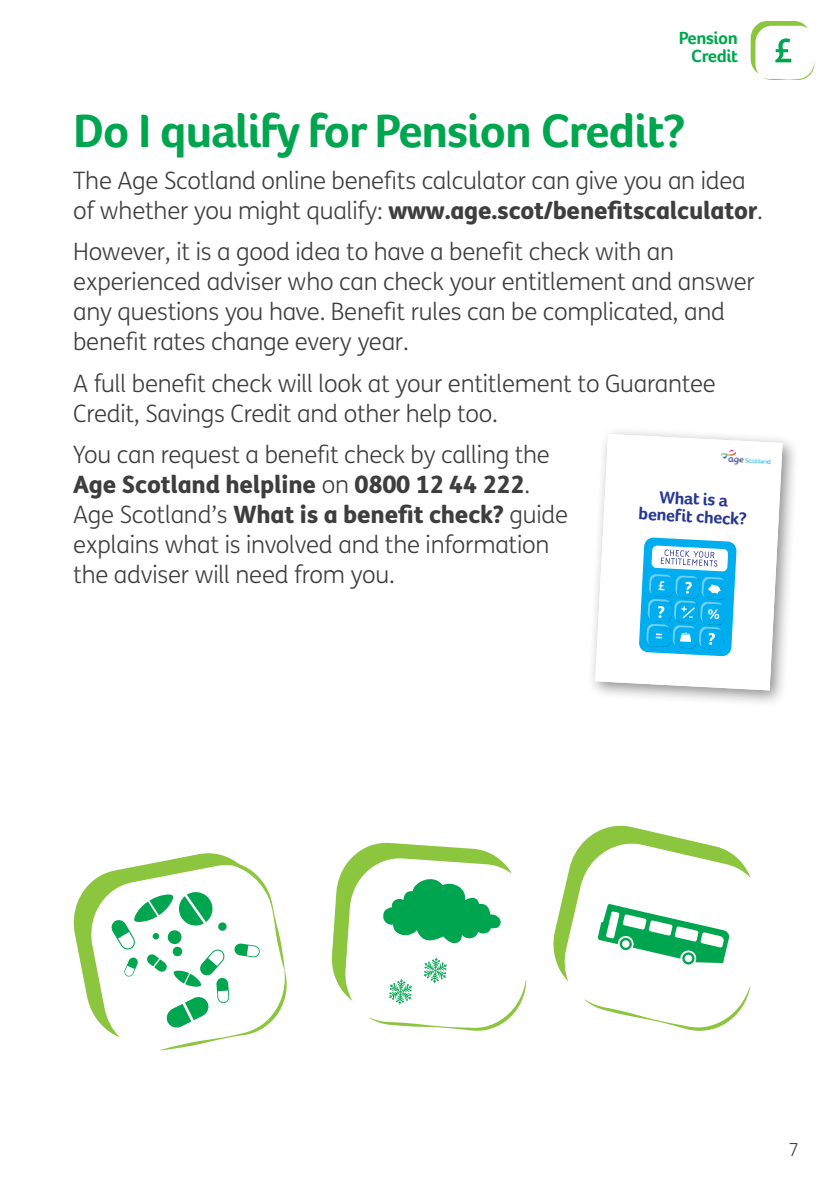
<style>
.page{position:relative;width:840px;height:1191px;background:#fff}
.page>*{position:absolute;margin:0;border:0;box-sizing:border-box;transform-origin:0 0}
.t1{font:700 48px "Foco Age UK";letter-spacing:-.025em;color:#00a54f}
.body{font:300 24px/30px "FS Me";letter-spacing:-.01em;color:#3e3e3f}
.t2{font:700 18px/18px "Foco Age UK";letter-spacing:-.025em;color:#00a54f;text-align:right}
.t3{font:300 18px "FS Me";color:#3e3e3f}
.t4{font:700 17.6px/17.6px "Foco Age UK";color:#283890;text-align:center}
.s1{font-weight:800}
</style>
<div class="page">
<svg style="left:750px;top:21px;width:64px;height:59px"></svg>
<svg style="left:73px;top:853px;width:214px;height:197px"></svg>
<svg style="left:110px;top:891px;width:150px;height:138px"></svg>
<svg style="left:331px;top:842px;width:195px;height:189px"></svg>
<svg style="left:553px;top:825px;width:197px;height:205px"></svg>
<div style="left:586px;top:425px;width:212px;height:282px;background:#231f20;opacity:.5"></div>
<svg style="left:594px;top:434px;width:188px;height:256px"></svg>
<img style="left:716px;top:446px;width:59px;height:21px">
<svg style="left:638px;top:537px;width:98px;height:119px"></svg>
<p class="t2" style="left:678px;top:29px;width:60px">Pension<br>Credit</p>
<p class="t1" style="left:73px;top:103px;width:613px">Do I qualify for Pension Credit?</p>
<p class="body" style="left:73px;top:165px;width:691px">The Age Scotland online benefits calculator can give you an idea of whether you might qualify: <span class="s1">www.age.scot/benefitscalculator</span>.</p>
<p class="body" style="left:73px;top:236px;width:683px">However, it is a good idea to have a benefit check with an experienced adviser who can check your entitlement and answer any questions you have. Benefit rules can be complicated, and benefit rates change every year.</p>
<p class="body" style="left:73px;top:367px;width:644px">A full benefit check will look at your entitlement to Guarantee<br>Credit, Savings Credit and other help too.</p>
<p class="body" style="left:73px;top:439px;width:496px">You can request a benefit check by calling the <span class="s1">Age Scotland helpline</span> on <span class="s1">0800 12 44 222</span>.<br>Age Scotland’s <span class="s1">What is a benefit check?</span> guide explains what is involved and the information the adviser will need from you.</p>
<p class="t4" style="left:639px;top:487px;width:110px;rotate:3deg">What is a benefit check?</p>
<p class="t3" style="left:788px;top:1137px;width:12px">7</p>
</div>
